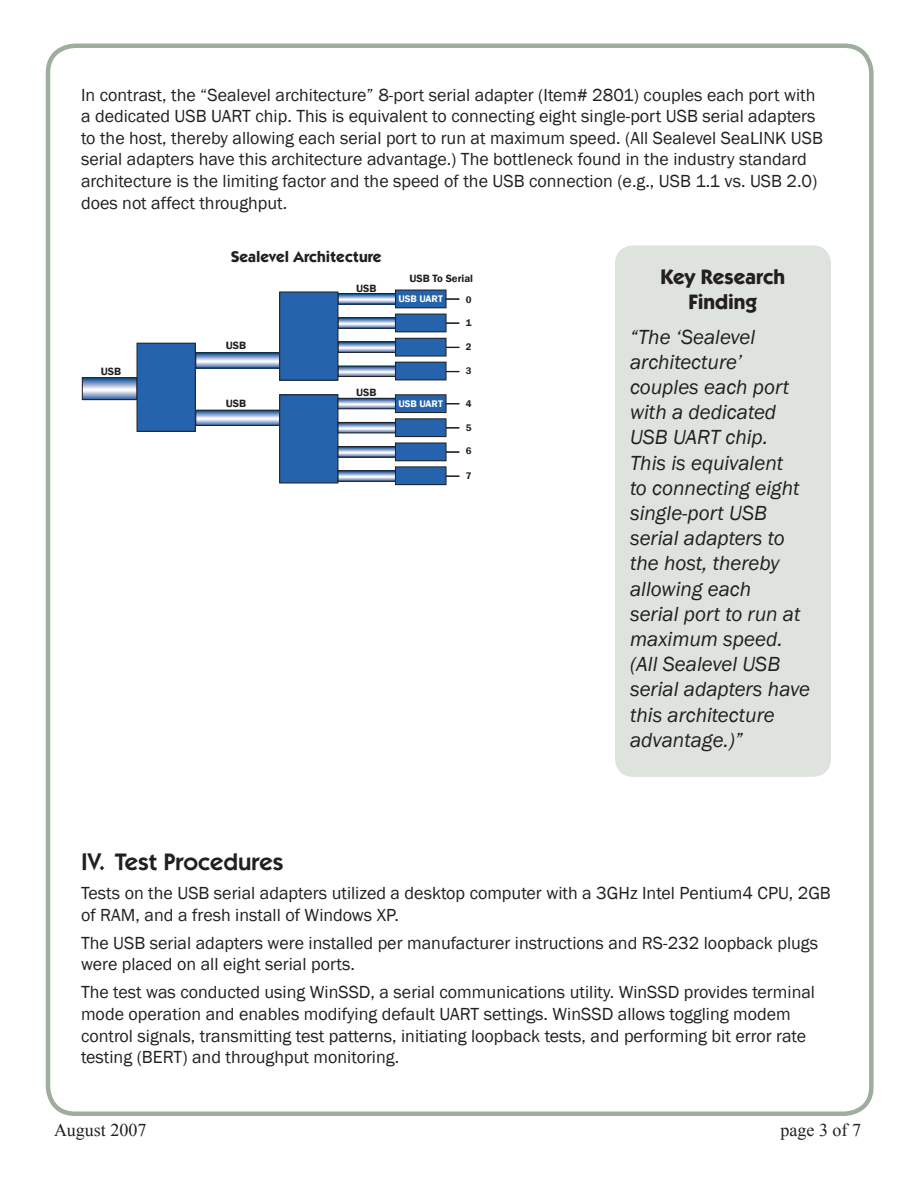
<style>
.page{position:relative;width:918px;height:1188px;background:#fff}
.page>*{position:absolute;margin:0;border:0;box-sizing:border-box;transform-origin:0 0}
.Section_Headers{font:600 24px "Itc Kabel";color:#231f20}
.Quote_Box_text{font:italic 21px/25.2px "Franklin Gothic";color:#231f20}
.Quote_box_Title{font:700 21px/25.2px "Itc Kabel";color:#231f20;text-align:center}
.body_text{font:18px/21.6px "Franklin Gothic";color:#231f20}
.t1{font:18px "Times New Roman";color:#231f20}
.t2{font:700 15.75px "Itc Kabel";color:#231f20}
.t3{font:600 10.8px "Franklin Gothic";color:#231f20}
.t4{font:600 9.75px "Franklin Gothic";color:#fff}
.t5{font:600 9.75px "Franklin Gothic";color:#231f20}
</style>
<div class="page">
<div style="left:46px;top:44px;width:828px;height:1072px;border:4px solid #9ead9e;border-radius:27px"></div>
<svg style="left:446px;top:298px;width:13px;height:2px"></svg>
<svg style="left:446px;top:323px;width:13px;height:1px"></svg>
<svg style="left:446px;top:347px;width:13px;height:1px"></svg>
<svg style="left:446px;top:371px;width:13px;height:1px"></svg>
<svg style="left:446px;top:403px;width:13px;height:1px"></svg>
<svg style="left:446px;top:427px;width:13px;height:1px"></svg>
<svg style="left:446px;top:451px;width:13px;height:2px"></svg>
<svg style="left:446px;top:476px;width:13px;height:1px"></svg>
<svg style="left:84px;top:379px;width:51px;height:19px"></svg>
<div style="left:82px;top:377px;width:55px;height:23px;border:1px solid #231f20"></div>
<svg style="left:197px;top:354px;width:81px;height:12px"></svg>
<div style="left:195px;top:352px;width:85px;height:16px;border:1px solid #231f20"></div>
<svg style="left:340px;top:295px;width:54px;height:7px"></svg>
<div style="left:338px;top:293px;width:58px;height:11px;border:1px solid #231f20"></div>
<svg style="left:340px;top:319px;width:54px;height:8px"></svg>
<div style="left:338px;top:317px;width:58px;height:12px;border:1px solid #231f20"></div>
<svg style="left:340px;top:344px;width:54px;height:7px"></svg>
<div style="left:338px;top:342px;width:58px;height:11px;border:1px solid #231f20"></div>
<svg style="left:340px;top:368px;width:54px;height:7px"></svg>
<div style="left:338px;top:366px;width:58px;height:11px;border:1px solid #231f20"></div>
<svg style="left:197px;top:412px;width:81px;height:12px"></svg>
<div style="left:195px;top:410px;width:85px;height:16px;border:1px solid #231f20"></div>
<div style="left:137px;top:343px;width:58px;height:88px;background:#2663ad"></div>
<div style="left:137px;top:343px;width:59px;height:89px;border:1px solid #231f20"></div>
<div style="left:280px;top:292px;width:58px;height:88px;background:#2663ad"></div>
<div style="left:279px;top:292px;width:59px;height:88px;border:1px solid #231f20"></div>
<div style="left:280px;top:395px;width:58px;height:88px;background:#2663ad"></div>
<div style="left:279px;top:395px;width:59px;height:88px;border:1px solid #231f20"></div>
<div style="left:395px;top:290px;width:51px;height:18px;background:#2663ad"></div>
<div style="left:395px;top:290px;width:51px;height:18px;border:1px solid #231f20"></div>
<div style="left:395px;top:314px;width:51px;height:18px;background:#2663ad"></div>
<div style="left:395px;top:314px;width:51px;height:18px;border:1px solid #231f20"></div>
<div style="left:395px;top:338px;width:51px;height:18px;background:#2663ad"></div>
<div style="left:395px;top:338px;width:51px;height:18px;border:1px solid #231f20"></div>
<div style="left:395px;top:362px;width:51px;height:18px;background:#2663ad"></div>
<div style="left:395px;top:362px;width:51px;height:18px;border:1px solid #231f20"></div>
<svg style="left:340px;top:400px;width:54px;height:7px"></svg>
<div style="left:338px;top:398px;width:58px;height:11px;border:1px solid #231f20"></div>
<svg style="left:340px;top:424px;width:54px;height:7px"></svg>
<div style="left:338px;top:422px;width:58px;height:11px;border:1px solid #231f20"></div>
<svg style="left:340px;top:448px;width:54px;height:7px"></svg>
<div style="left:338px;top:446px;width:58px;height:11px;border:1px solid #231f20"></div>
<svg style="left:340px;top:472px;width:54px;height:8px"></svg>
<div style="left:338px;top:470px;width:58px;height:12px;border:1px solid #231f20"></div>
<div style="left:395px;top:395px;width:51px;height:18px;background:#2663ad"></div>
<div style="left:395px;top:394px;width:51px;height:19px;border:1px solid #231f20"></div>
<div style="left:395px;top:419px;width:51px;height:18px;background:#2663ad"></div>
<div style="left:395px;top:418px;width:51px;height:19px;border:1px solid #231f20"></div>
<div style="left:395px;top:443px;width:51px;height:18px;background:#2663ad"></div>
<div style="left:395px;top:443px;width:51px;height:18px;border:1px solid #231f20"></div>
<div style="left:395px;top:467px;width:51px;height:18px;background:#2663ad"></div>
<div style="left:395px;top:467px;width:51px;height:18px;border:1px solid #231f20"></div>
<div style="left:615px;top:245px;width:216px;height:532px;background:#dee3de;border-radius:18px"></div>
<p class="body_text" style="left:81px;top:84px;width:744px">In contrast, the “Sealevel architecture” 8-port serial adapter (Item# 2801) couples each port with a dedicated USB UART chip. This is equivalent to connecting eight single-port USB serial adapters to the host, thereby allowing each serial port to run at maximum speed. (All Sealevel SeaLINK USB serial adapters have this architecture advantage.) The bottleneck found in the industry standard architecture is the limiting factor and the speed of the USB connection (e.g., USB 1.1 vs. USB 2.0) does not affect throughput.</p>
<p class="t3" style="left:101px;top:365px;width:22px">USB</p>
<p class="t2" style="left:231px;top:247px;width:152px">Sealevel Architecture</p>
<p class="t3" style="left:226px;top:339px;width:22px">USB</p>
<p class="t3" style="left:226px;top:396px;width:22px">USB</p>
<p class="t3" style="left:356px;top:282px;width:22px">USB</p>
<p class="t3" style="left:356px;top:386px;width:22px">USB</p>
<p class="t3" style="left:409px;top:271px;width:65px">USB To Serial</p>
<p class="t4" style="left:399px;top:293px;width:46px">USB UART</p>
<p class="t4" style="left:399px;top:398px;width:46px">USB UART</p>
<p class="t5" style="left:466px;top:293px;width:7px">0</p>
<p class="t5" style="left:466px;top:317px;width:7px">1</p>
<p class="t5" style="left:466px;top:341px;width:7px">2</p>
<p class="t5" style="left:466px;top:365px;width:7px">3</p>
<p class="t5" style="left:466px;top:398px;width:7px">4</p>
<p class="t5" style="left:466px;top:421px;width:7px">5</p>
<p class="t5" style="left:466px;top:445px;width:7px">6</p>
<p class="t5" style="left:466px;top:470px;width:7px">7</p>
<p class="Quote_box_Title" style="left:660px;top:264px;width:126px">Key Research<br>Finding</p>
<p class="Quote_Box_text" style="left:630px;top:324px;width:182px">“The ‘Sealevel architecture’ couples each port with a dedicated<br>USB UART chip.<br>This is equivalent<br>to connecting eight single-port USB serial adapters to the host, thereby allowing each<br>serial port to run at maximum speed. (All Sealevel USB serial adapters have this architecture advantage.)”</p>
<p class="Section_Headers" style="left:81px;top:848px;width:204px">IV. Test Procedures</p>
<p class="body_text" style="left:81px;top:883px;width:751px">Tests on the USB serial adapters utilized a desktop computer with a 3GHz Intel Pentium4 CPU, 2GB of RAM, and a fresh install of Windows XP.</p>
<p class="body_text" style="left:81px;top:932px;width:739px">The USB serial adapters were installed per manufacturer instructions and RS-232 loopback plugs were placed on all eight serial ports.</p>
<p class="body_text" style="left:81px;top:982px;width:736px">The test was conducted using WinSSD, a serial communications utility. WinSSD provides terminal mode operation and enables modifying default UART settings. WinSSD allows toggling modem control signals, transmitting test patterns, initiating loopback tests, and performing bit error rate testing (BERT) and throughput monitoring.</p>
<p class="t1" style="left:54px;top:1118px;width:94px">August 2007</p>
<p class="t1" style="left:781px;top:1118px;width:82px">page of 7</p>
</div>
